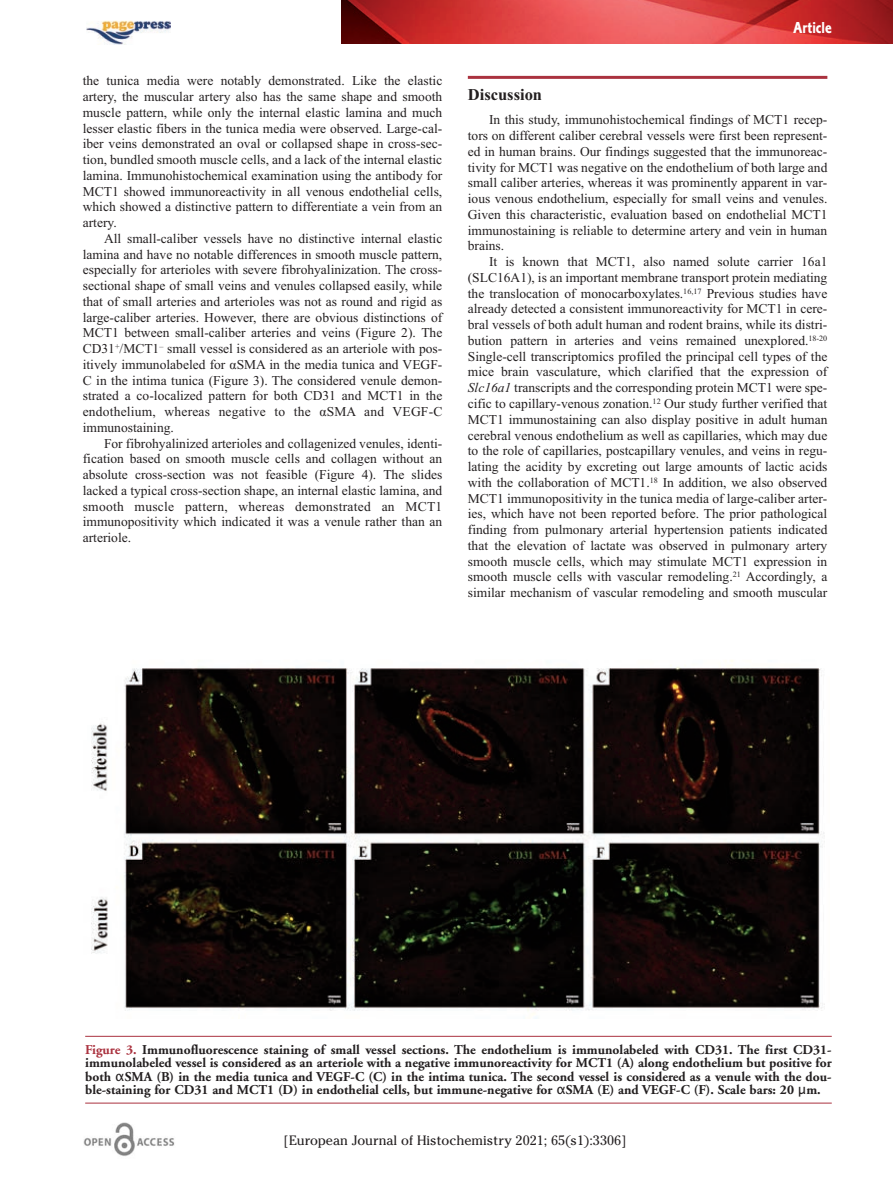
<style>
.page{position:relative;width:893px;height:1191px;background:#fff}
.page>*{position:absolute;margin:0;border:0;box-sizing:border-box;transform-origin:0 0}
.t1{font:700 16.5px "Times New Roman";color:#231f20}
.t2{font:16.5px "Corinthian Bold Condensed Plain";color:#fff}
.t3{font:13.5px/15.8px "Times New Roman";color:#231f20;text-align:justify}
.t4{font:700 13.5px/13.5px "Adobe Garamond";color:#231f20;text-align:justify}
.t5{font:13.5px "Cheltenham";color:#231f20}
.s1{font-style:italic}
.s2{color:#aa323f}
.s3{font-family:"Lucida Grande";font-weight:400}
</style>
<div class="page">
<svg style="left:341px;top:0;width:551px;height:43px;background:#cc3c3d"></svg>
<img style="left:86px;top:20px;width:84px;height:24px">
<hr style="left:468px;top:76px;width:359px;height:3px;background:#aa323f">
<img style="left:83px;top:1123px;width:92px;height:33px">
<hr style="left:85px;top:1036px;width:746px;height:1px;background:#aa323f">
<hr style="left:85px;top:1102px;width:746px;height:1px;background:#aa323f">
<img style="left:91px;top:660px;width:734px;height:355px">
<p class="t3" style="left:83px;top:73px;width:361px">the tunica media were notably demonstrated. Like the elastic artery, the muscular artery also has the same shape and smooth muscle pattern, while only the internal elastic lamina and much lesser elastic fibers in the tunica media were observed. Large-cal&shy;iber veins demonstrated an oval or collapsed shape in cross-sec&shy;tion, bundled smooth muscle cells, and a lack of the internal elastic lamina. Immunohistochemical examination using the antibody for MCT1 showed immunoreactivity in all venous endothelial cells, which showed a distinctive pattern to differentiate a vein from an artery.</p>
<p class="t3" style="left:83px;top:230px;width:361px;text-indent:21px">All small-caliber vessels have no distinctive internal elastic lamina and have no notable differences in smooth muscle pattern, especially for arterioles with severe fibrohyalinization. The cross&shy;sectional shape of small veins and venules collapsed easily, while that of small arteries and arterioles was not as round and rigid as large-caliber arteries. However, there are obvious distinctions of MCT1 between small-caliber arteries and veins (Figure 2). The CD31<sup>+</sup>/MCT1<sup>–</sup> small vessel is considered as an arteriole with pos&shy;itively immunolabeled for αSMA in the media tunica and VEGF-C in the intima tunica (Figure 3). The considered venule demon&shy;strated a co-localized pattern for both CD31 and MCT1 in the endothelium, whereas negative to the αSMA and VEGF-C immunostaining.</p>
<p class="t3" style="left:83px;top:435px;width:361px;text-indent:21px">For fibrohyalinized arterioles and collagenized venules, identi&shy;fication based on smooth muscle cells and collagen without an absolute cross-section was not feasible (Figure 4). The slides lacked a typical cross-section shape, an internal elastic lamina, and smooth muscle pattern, whereas demonstrated an MCT1 immunopositivity which indicated it was a venule rather than an arteriole.</p>
<p class="t2" style="left:792px;top:22px;width:40px">Article</p>
<p class="t1" style="left:468px;top:85px;width:76px">Discussion</p>
<p class="t3" style="left:467px;top:112px;width:361px;text-indent:21px">In this study, immunohistochemical findings of MCT1 recep&shy;tors on different caliber cerebral vessels were first been represent&shy;ed in human brains. Our findings suggested that the immunoreac&shy;tivity for MCT1 was negative on the endothelium of both large and small caliber arteries, whereas it was prominently apparent in var&shy;ious venous endothelium, especially for small veins and venules.<br>Given this characteristic, evaluation based on endothelial MCT1 immunostaining is reliable to determine artery and vein in human brains.</p>
<p class="t3" style="left:467px;top:254px;width:361px;text-indent:21px">It is known that MCT1, also named solute carrier 16a1 (SLC16A1), is an important membrane transport protein mediating the translocation of monocarboxylates.<sup>16,17</sup> Previous studies have already detected a consistent immunoreactivity for MCT1 in cere&shy;bral vessels of both adult human and rodent brains, while its distri&shy;bution pattern in arteries and veins remained unexplored.<sup>18-20<br></sup>Single-cell transcriptomics profiled the principal cell types of the mice brain vasculature, which clarified that the expression of <span class="s1">Slc16a1</span> transcripts and the corresponding protein MCT1 were spe&shy;cific to capillary-venous zonation.<sup>12</sup> Our study further verified that MCT1 immunostaining can also display positive in adult human cerebral venous endothelium as well as capillaries, which may due to the role of capillaries, postcapillary venules, and veins in regu&shy;lating the acidity by excreting out large amounts of lactic acids with the collaboration of MCT1.<sup>18</sup> In addition, we also observed MCT1 immunopositivity in the tunica media of large-caliber arter&shy;ies, which have not been reported before. The prior pathological finding from pulmonary arterial hypertension patients indicated that the elevation of lactate was observed in pulmonary artery smooth muscle cells, which may stimulate MCT1 expression in smooth muscle cells with vascular remodeling.<sup>21</sup> Accordingly, a similar mechanism of vascular remodeling and smooth muscular</p>
<p class="t4" style="left:85px;top:1044px;width:748px"><span class="s2">Figure 3.</span> Immunofluorescence staining of small vessel sections. The endothelium is immunolabeled with CD31. The first CD31- immunolabeled vessel is considered as an arteriole with a negative immunoreactivity for MCT1 (A) along endothelium but positive for both <span class="s3">α</span>SMA (B) in the media tunica and VEGF-C (C) in the intima tunica. The second vessel is considered as a venule with the dou&shy;ble-staining for CD31 and MCT1 (D) in endothelial cells, but immune-negative for <span class="s3">α</span>SMA (E) and VEGF-C (F). Scale bars: 20 <span class="s3">μ</span>m.</p>
<p class="t5" style="left:283px;top:1132px;width:344px">[European Journal of Histochemistry 2021; 65(s1):3306]</p>
</div>
